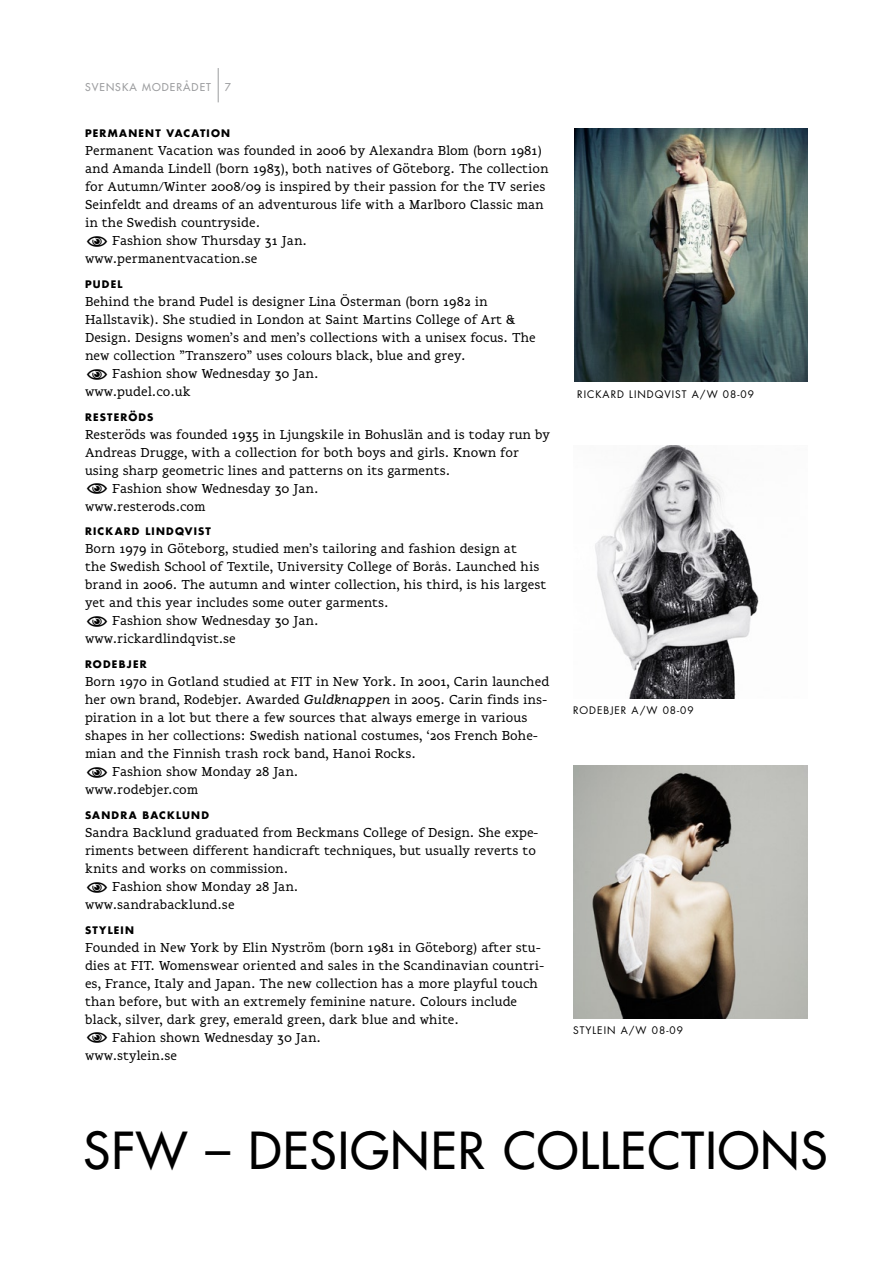
<style>
.page{position:relative;width:893px;height:1263px;background:#fff}
.page>*{position:absolute;margin:0;border:0;box-sizing:border-box;transform-origin:0 0}
.t1{font:49.65px "Futura";letter-spacing:.025em;color:#000}
.t2{font:13.5px "Flembo Text";color:#000}
.t3{font:10.5px "Futura";letter-spacing:.1em;color:#9c9d9f}
.t4{font:700 10.2px "Futura";letter-spacing:.12em;color:#000}
.t5{font:10.2px "Futura";letter-spacing:.1em;color:#000}
.s1{font-style:italic}
</style>
<div class="page">
<hr style="left:218px;top:68px;width:1px;height:34px;background:#9c9d9f">
<img style="left:574px;top:129px;width:234px;height:253px">
<img style="left:573px;top:765px;width:235px;height:253px">
<img style="left:595px;top:446px;width:164px;height:252px">
<p class="t3" style="left:85px;top:80px;width:127px">SVENSKA MODERÅDET</p>
<p class="t3" style="left:225px;top:80px;width:8px">7</p>
<p class="t4" style="left:85px;top:126px;width:33px">PE RMANENT</p>
<p class="t4" style="left:167px;top:126px;width:18px">VACATION</p>
<p class="t2" style="left:85px;top:143px;width:458px">Permanent Vacation was founded in 2006 by Alexandra Blom (born 1981)</p>
<p class="t2" style="left:85px;top:161px;width:465px">and Amanda Lindell (born 1983), both natives of Göteborg. The collection</p>
<p class="t2" style="left:85px;top:179px;width:462px">for Autumn/Winter 2008/09 is inspired by their passion for the TV series</p>
<p class="t2" style="left:85px;top:197px;width:460px">Seinfeldt and dreams of an adventurous life with a Marlboro Classic man</p>
<p class="t2" style="left:85px;top:215px;width:177px">in the Swedish countryside.</p>
<p class="t2" style="left:112px;top:233px;width:196px">Fashion show Thursday 31 Jan.</p>
<p class="t2" style="left:85px;top:251px;width:174px">www.permanentvacation.se</p>
<p class="t4" style="left:85px;top:277px;width:33px">PUDEL</p>
<p class="t2" style="left:85px;top:294px;width:404px">Behind the brand Pudel is designer Lina Österman (born 1982 in</p>
<p class="t2" style="left:85px;top:312px;width:432px">Hallstavik). She studied in London at Saint Martins College of Art &amp;</p>
<p class="t2" style="left:85px;top:330px;width:452px">Design. Designs women’s and men’s collections with a unisex focus. The</p>
<p class="t2" style="left:85px;top:348px;width:382px">new collection ”Transzero” uses colours black, blue and grey.</p>
<p class="t2" style="left:112px;top:366px;width:208px">Fashion show Wednesday 30 Jan.</p>
<p class="t2" style="left:85px;top:384px;width:107px">www.pudel.co.uk</p>
<p class="t4" style="left:85px;top:410px;width:16px">RESTE</p>
<p class="t4" style="left:120px;top:410px;width:34px">RÖDS</p>
<p class="t2" style="left:85px;top:427px;width:466px">Resteröds was founded 1935 in Ljungskile in Bohuslän and is today run by</p>
<p class="t2" style="left:85px;top:445px;width:435px">Andreas Drugge, with a collection for both boys and girls. Known for</p>
<p class="t2" style="left:85px;top:463px;width:367px">using sharp geometric lines and patterns on its garments.</p>
<p class="t2" style="left:112px;top:481px;width:208px">Fashion show Wednesday 30 Jan.</p>
<p class="t2" style="left:85px;top:499px;width:122px">www.resterods.com</p>
<p class="t4" style="left:85px;top:524px;width:17px">RICKA</p>
<p class="t4" style="left:124px;top:524px;width:29px">RD LIN</p>
<p class="t4" style="left:166px;top:524px;width:35px">DQVIST</p>
<p class="t2" style="left:85px;top:541px;width:434px">Born 1979 in Göteborg, studied men’s tailoring and fashion design at</p>
<p class="t2" style="left:85px;top:559px;width:456px">the Swedish School of Textile, University College of Borås. Launched his</p>
<p class="t2" style="left:85px;top:577px;width:463px">brand in 2006. The autumn and winter collection, his third, is his largest</p>
<p class="t2" style="left:85px;top:595px;width:305px">yet and this year includes some outer garments.</p>
<p class="t2" style="left:112px;top:613px;width:208px">Fashion show Wednesday 30 Jan.</p>
<p class="t2" style="left:85px;top:631px;width:152px">www.rickardlindqvist.se</p>
<p class="t4" style="left:85px;top:657px;width:63px">RODEBJER</p>
<p class="t2" style="left:85px;top:674px;width:466px">Born 1970 in Gotland studied at FIT in New York. In 2001, Carin launched</p>
<p class="t2" style="left:85px;top:692px;width:464px">her own brand, Rodebjer. Awarded <span class="s1">Guldknappen</span> in 2005. Carin finds ins-</p>
<p class="t2" style="left:85px;top:710px;width:444px">piration in a lot but there a few sources that always emerge in various</p>
<p class="t2" style="left:85px;top:728px;width:454px">shapes in her collections: Swedish national costumes, ‘20s French Bohe-</p>
<p class="t2" style="left:85px;top:746px;width:332px">mian and the Finnish trash rock band, Hanoi Rocks.</p>
<p class="t2" style="left:112px;top:764px;width:188px">Fashion show Monday 28 Jan.</p>
<p class="t2" style="left:85px;top:782px;width:115px">www.rodebjer.com</p>
<p class="t4" style="left:85px;top:808px;width:10px">SAN</p>
<p class="t4" style="left:112px;top:808px;width:48px">DRA BACKL</p>
<p class="t4" style="left:182px;top:808px;width:28px">UND</p>
<p class="t2" style="left:85px;top:825px;width:455px">Sandra Backlund graduated from Beckmans College of Design. She expe-</p>
<p class="t2" style="left:85px;top:843px;width:453px">riments between different handicraft techniques, but usually reverts to</p>
<p class="t2" style="left:85px;top:861px;width:205px">knits and works on commission.</p>
<p class="t2" style="left:112px;top:879px;width:188px">Fashion show Monday 28 Jan.</p>
<p class="t2" style="left:85px;top:897px;width:151px">www.sandrabacklund.se</p>
<p class="t4" style="left:85px;top:923px;width:8px">STYLEIN</p>
<p class="t2" style="left:85px;top:940px;width:458px">Founded in New York by Elin Nyström (born 1981 in Göteborg) after stu-</p>
<p class="t2" style="left:85px;top:958px;width:461px">dies at FIT. Womenswear oriented and sales in the Scandinavian countri-</p>
<p class="t2" style="left:85px;top:976px;width:454px">es, France, Italy and Japan. The new collection has a more playful touch</p>
<p class="t2" style="left:85px;top:994px;width:434px">than before, but with an extremely feminine nature. Colours include</p>
<p class="t2" style="left:85px;top:1012px;width:375px">black, silver, dark grey, emerald green, dark blue and white.</p>
<p class="t2" style="left:112px;top:1030px;width:210px">Fahion shown Wednesday 30 Jan.</p>
<p class="t2" style="left:85px;top:1048px;width:94px">www.stylein.se</p>
<p class="t5" style="left:577px;top:387px;width:178px">RICKARD LINDQVIST A/W 08-09</p>
<p class="t5" style="left:573px;top:703px;width:122px">RODEBJER A/W 08-09</p>
<p class="t5" style="left:573px;top:1023px;width:111px">STYLEIN A/W 08-09</p>
<h1 class="t1" style="left:84px;top:1118px;width:745px">SFW – DESIGNER COLLECTIONS</h1>
</div>
